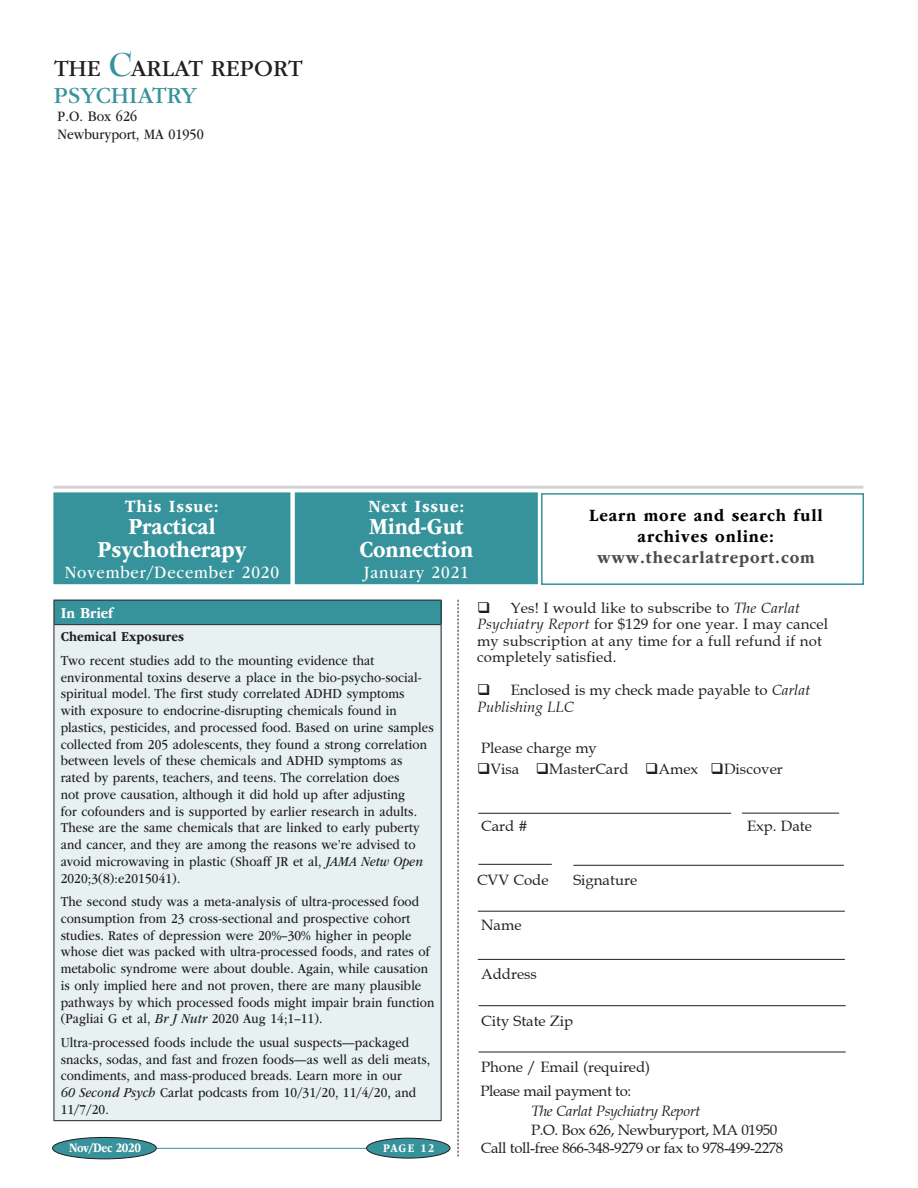
<style>
.page{position:relative;width:918px;height:1188px;background:#fff}
.page>*{position:absolute;margin:0;border:0;box-sizing:border-box;transform-origin:0 0}
.t1{font:700 24px/22.5px "ITC Garamond Std";color:#fff;text-align:center;scale:.88 1}
.t2{font:24px/27px "ITC Garamond Std";color:#231f20}
.t3{font:700 18px/21px "ITC Garamond Std";letter-spacing:.055em;color:#000;text-align:center;scale:.9 1}
.t4{font:18px "ITC Garamond Std";letter-spacing:.055em;color:#fff;scale:.9 1}
.t5{font:700 18px "ITC Garamond Std";letter-spacing:.055em;color:#4b4c4d;scale:.9 1}
.t6{font:700 18px "ITC Garamond Std";letter-spacing:.055em;color:#fff;scale:.9 1}
.t7{font:700 15.75px "ITC Garamond Std";color:#fff;scale:.88 1}
.t8{font:15px/16.5px "Book Antiqua";color:#231f20}
.t9{font:15px/17.7px "Book Antiqua";letter-spacing:-.025em;color:#231f20}
.t10{font:15px/18px "ITC Garamond Std";color:#231f20;scale:.88 1}
.t11{font:italic 15px "Book Antiqua";letter-spacing:-.025em;color:#231f20}
.t12{font:14.25px/16.8px "ITC Garamond Std";letter-spacing:.01em;color:#211d1e;scale:.88 1}
.t13{font:700 14.25px "ITC Garamond Std";letter-spacing:.01em;color:#211d1e;scale:.88 1}
.t14{font:700 13.5px "ITC Garamond Std";letter-spacing:-.03em;color:#fff;scale:.82 1}
.t15{font:700 12.15px "ITC Garamond Std";letter-spacing:.105em;color:#fff;scale:.85 1}
.s1{font-family:"Bernhard Modern Std";font-weight:700;font-size:36px;color:#37939b}
.s2{color:#37939b}
.s3{font-style:italic}
</style>
<div class="page">
<svg style="left:458px;top:600px;width:1px;height:557px"></svg>
<hr style="left:54px;top:1148px;width:396px;height:1px;background:#37939b">
<div style="left:367px;top:1138px;width:83px;height:20px;background:#37939b;border-radius:50%"></div>
<div style="left:366px;top:1138px;width:84px;height:20px;border:1px solid #231f20;border-radius:50%"></div>
<div style="left:53px;top:1137px;width:103px;height:22px;background:#37939b;border-radius:50%"></div>
<div style="left:52px;top:1137px;width:105px;height:22px;border:1px solid #231f20;border-radius:50%"></div>
<div style="left:54px;top:493px;width:236px;height:90px;background:#37939b"></div>
<div style="left:53px;top:492px;width:237px;height:92px;border:2px solid #37939b"></div>
<div style="left:296px;top:493px;width:241px;height:90px;background:#37939b"></div>
<div style="left:295px;top:492px;width:243px;height:92px;border:2px solid #37939b"></div>
<hr style="left:53px;top:486px;width:810px;height:3px;background:#231f20">
<div style="left:54px;top:600px;width:387px;height:25px;background:#37939b"></div>
<div style="left:54px;top:625px;width:387px;height:496px;background:#e7f1f2"></div>
<hr style="left:54px;top:600px;width:387px;height:1px;background:#231f20">
<svg style="left:54px;top:600px;width:1px;height:24px"></svg>
<svg style="left:441px;top:600px;width:1px;height:24px"></svg>
<hr style="left:54px;top:624px;width:387px;height:1px;background:#231f20">
<hr style="left:54px;top:625px;width:1px;height:495px;background:#231f20">
<hr style="left:441px;top:625px;width:1px;height:495px;background:#231f20">
<hr style="left:54px;top:1120px;width:387px;height:1px;background:#231f20">
<hr style="left:478px;top:813px;width:253px;height:1px;background:#231f20">
<hr style="left:573px;top:865px;width:271px;height:1px;background:#231f20">
<hr style="left:478px;top:911px;width:367px;height:1px;background:#231f20">
<hr style="left:478px;top:959px;width:367px;height:1px;background:#231f20">
<hr style="left:479px;top:1005px;width:367px;height:1px;background:#231f20">
<hr style="left:479px;top:1052px;width:367px;height:1px;background:#231f20">
<hr style="left:742px;top:813px;width:97px;height:1px;background:#231f20">
<hr style="left:478px;top:864px;width:74px;height:1px;background:#231f20">
<div style="left:541px;top:493px;width:323px;height:92px;border:2px solid #37939b"></div>
<h1 class="t2" style="left:54px;top:55px;width:250px">THE <span class="s1">C</span>ARLAT REPORT<br><span class="s2">PSYCHIATRY</span></h1>
<p class="t10" style="left:58px;top:107px;width:168px">P.O. Box 626<br>Newburyport, MA 01950</p>
<p class="t6" style="left:125px;top:496px;width:105px">This Issue:</p>
<h1 class="t1" style="left:97px;top:515px;width:171px">Practical<br>Psychotherapy</h1>
<p class="t4" style="left:65px;top:562px;width:240px">November/December 2020</p>
<p class="t6" style="left:368px;top:496px;width:108px">Next Issue:</p>
<h1 class="t1" style="left:359px;top:515px;width:131px">Mind-Gut<br>Connection</h1>
<p class="t4" style="left:364px;top:562px;width:118px">January 2021</p>
<p class="t3" style="left:589px;top:505px;width:261px">Learn more and search full archives online:</p>
<p class="t5" style="left:597px;top:548px;width:243px">www.thecarlatreport.com</p>
<p class="t7" style="left:61px;top:604px;width:61px">In Brief</p>
<p class="t13" style="left:61px;top:629px;width:142px">Chemical Exposures</p>
<p class="t12" style="left:61px;top:652px;width:425px">Two recent studies add to the mounting evidence that environmental toxins deserve a place in the bio-psycho-social&shy;spiritual model. The first study correlated ADHD symptoms<br>with exposure to endocrine-disrupting chemicals found in plastics, pesticides, and processed food. Based on urine samples collected from 205 adolescents, they found a strong correlation between levels of these chemicals and ADHD symptoms as rated by parents, teachers, and teens. The correlation does<br>not prove causation, although it did hold up after adjusting<br>for cofounders and is supported by earlier research in adults.<br>These are the same chemicals that are linked to early puberty and cancer, and they are among the reasons we’re advised to avoid microwaving in plastic (Shoaff JR et al, <span class="s3">JAMA Netw Open </span>2020;3(8):e2015041).</p>
<p class="t12" style="left:61px;top:893px;width:426px">The second study was a meta-analysis of ultra-processed food consumption from 23 cross-sectional and prospective cohort studies. Rates of depression were 20%–30% higher in people whose diet was packed with ultra-processed foods, and rates of metabolic syndrome were about double. Again, while causation is only implied here and not proven, there are many plausible pathways by which processed foods might impair brain function (Pagliai G et al, <span class="s3">Br J Nutr</span> 2020 Aug 14;1–11).</p>
<p class="t12" style="left:61px;top:1034px;width:421px">Ultra-processed foods include the usual suspects—packaged snacks, sodas, and fast and frozen foods—as well as deli meats, condiments, and mass-produced breads. Learn more in our<br><span class="s3">60 Second Psych</span> Carlat podcasts from 10/31/20, 11/4/20, and 11/7/20.</p>
<p class="t14" style="left:69px;top:1140px;width:89px">Nov/Dec 2020</p>
<p class="t15" style="left:383px;top:1141px;width:62px">PAGE 12</p>
<p class="t8" style="left:477px;top:599px;width:353px">❑ Yes! I would like to subscribe to <span class="s3">The Carlat Psychiatry Report</span> for $129 for one year. I may cancel my subscription at any time for a full refund if not completely satisfied.</p>
<p class="t8" style="left:477px;top:682px;width:335px">❑ Enclosed is my check made payable to <span class="s3">Carlat<br>Publishing LLC</span></p>
<p class="t8" style="left:481px;top:740px;width:117px">Please charge my</p>
<p class="t8" style="left:477px;top:761px;width:307px">❑Visa ❑MasterCard ❑Amex ❑Discover</p>
<p class="t8" style="left:481px;top:818px;width:48px">Card #</p>
<p class="t8" style="left:747px;top:818px;width:66px">Exp. Date</p>
<p class="t8" style="left:477px;top:872px;width:73px">CVV Code</p>
<p class="t8" style="left:573px;top:872px;width:65px">Signature</p>
<p class="t8" style="left:481px;top:917px;width:42px">Name</p>
<p class="t8" style="left:481px;top:966px;width:57px">Address</p>
<p class="t8" style="left:481px;top:1013px;width:94px">City State Zip</p>
<p class="t8" style="left:480px;top:1055px;width:171px;line-height:24px">Phone / Email (required)<br>Please mail payment to:</p>
<p class="t11" style="left:531px;top:1102px;width:171px">The Carlat Psychiatry Report</p>
<p class="t9" style="left:481px;top:1122px;width:304px;text-indent:50px">P.O. Box 626, Newburyport, MA 01950<br>Call toll-free 866-348-9279 or fax to 978-499-2278</p>
</div>
